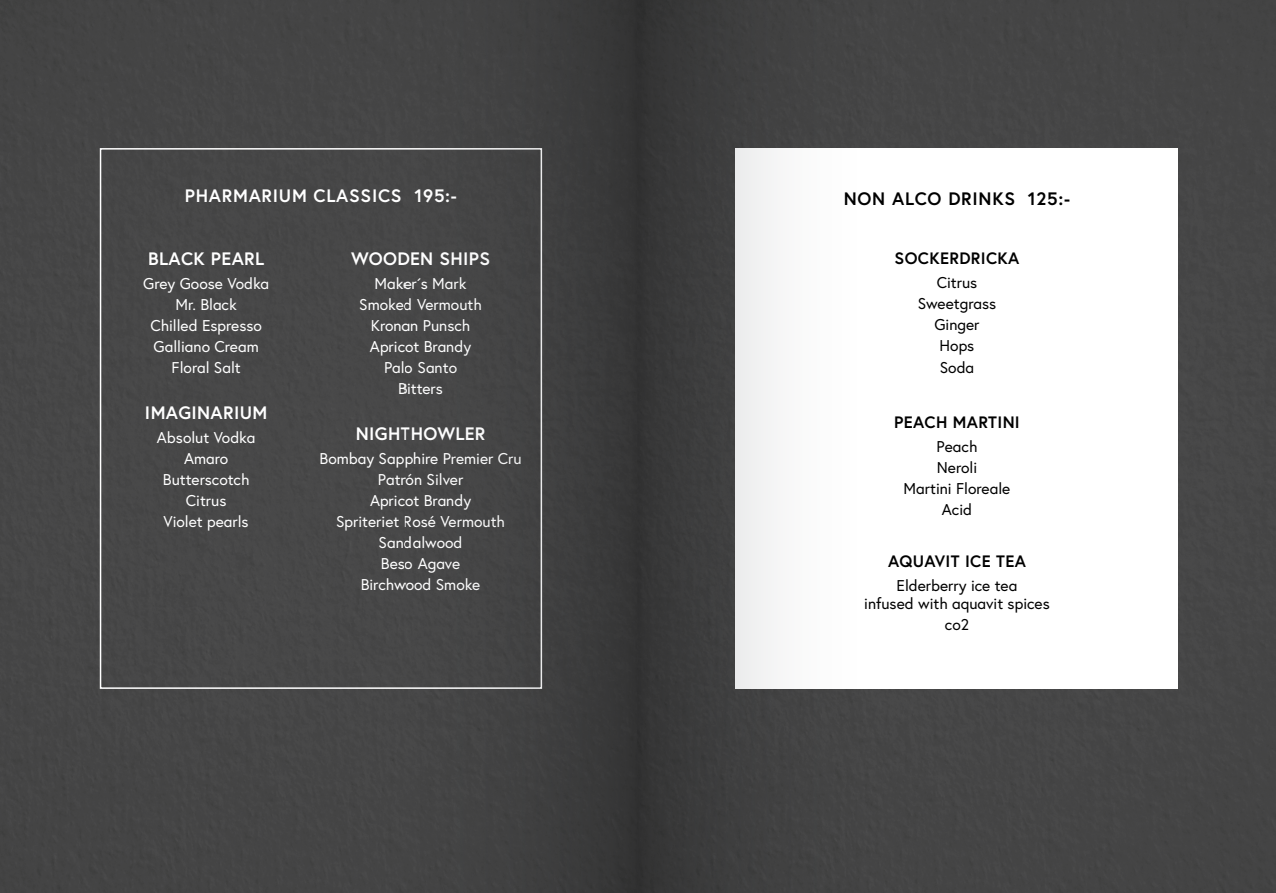
<style>
.page{position:relative;width:1276px;height:893px;background:#454546}
.page>*{position:absolute;margin:0;border:0;box-sizing:border-box;transform-origin:0 0}
.t1{font:700 18px "Europa";letter-spacing:.02em;color:#fff}
.t2{font:700 18px "Europa";letter-spacing:.04em;color:#fff}
.t3{font:700 18px "Europa";letter-spacing:.04em;color:#000}
.t4{font:700 16.5px "Europa";letter-spacing:.02em;color:#000}
.t5{font:15.6px/21px "Europa";color:#fff;text-align:center}
.t6{font:15.6px/21.3px "Europa";color:#000;text-align:center}
</style>
<div class="page">
<div style="left:736px;top:149px;width:442px;height:540px;background:#fff"></div>
<div style="left:406px;top:0;width:232px;height:893px;background:linear-gradient(to right,#4a4a4b,#373738)"></div>
<svg style="left:638px;top:0;width:232px;height:893px"></svg>
<p class="t2" style="left:185px;top:184px;width:273px">PHARMARIUM CLASSICS 195:-</p>
<p class="t1" style="left:148px;top:246px;width:117px">BLACK PEARL</p>
<p class="t5" style="left:143px;top:273px;width:127px">Grey Goose Vodka<br>Mr. Black<br>Chilled Espresso<br>Galliano Cream<br>Floral Salt</p>
<p class="t1" style="left:145px;top:400px;width:124px">IMAGINARIUM</p>
<p class="t5" style="left:157px;top:426px;width:100px">Absolut Vodka<br>Amaro<br>Butterscotch<br>Citrus<br>Violet pearls</p>
<p class="t1" style="left:351px;top:246px;width:141px">WOODEN SHIPS</p>
<p class="t5" style="left:359px;top:273px;width:124px">Maker´s Mark<br>Smoked Vermouth<br>Kronan Punsch<br>Apricot Brandy<br>Palo Santo<br>Bitters</p>
<p class="t1" style="left:356px;top:421px;width:131px">NIGHTHOWLER</p>
<p class="t5" style="left:319px;top:447px;width:203px">Bombay Sapphire Premier Cru<br>Patrón Silver<br>Apricot Brandy<br>Spriteriet Rosé Vermouth<br>Sandalwood<br>Beso Agave<br>Birchwood Smoke</p>
<p class="t3" style="left:844px;top:187px;width:228px">NON ALCO DRINKS 125:-</p>
<p class="t4" style="left:894px;top:247px;width:126px">SOCKERDRICKA</p>
<p class="t6" style="left:917px;top:271px;width:80px">Citrus<br>Sweetgrass<br>Ginger<br>Hops<br>Soda</p>
<p class="t4" style="left:894px;top:411px;width:127px">PEACH MARTINI</p>
<p class="t6" style="left:903px;top:435px;width:108px">Peach<br>Neroli<br>Martini Floreale<br>Acid</p>
<p class="t4" style="left:888px;top:550px;width:139px">AQUAVIT ICE TEA</p>
<p class="t6" style="left:864px;top:577px;width:187px;line-height:18px">Elderberry ice tea<br>infused with aquavit spices</p>
<p class="t6" style="left:945px;top:614px;width:26px">co2</p>
</div>
